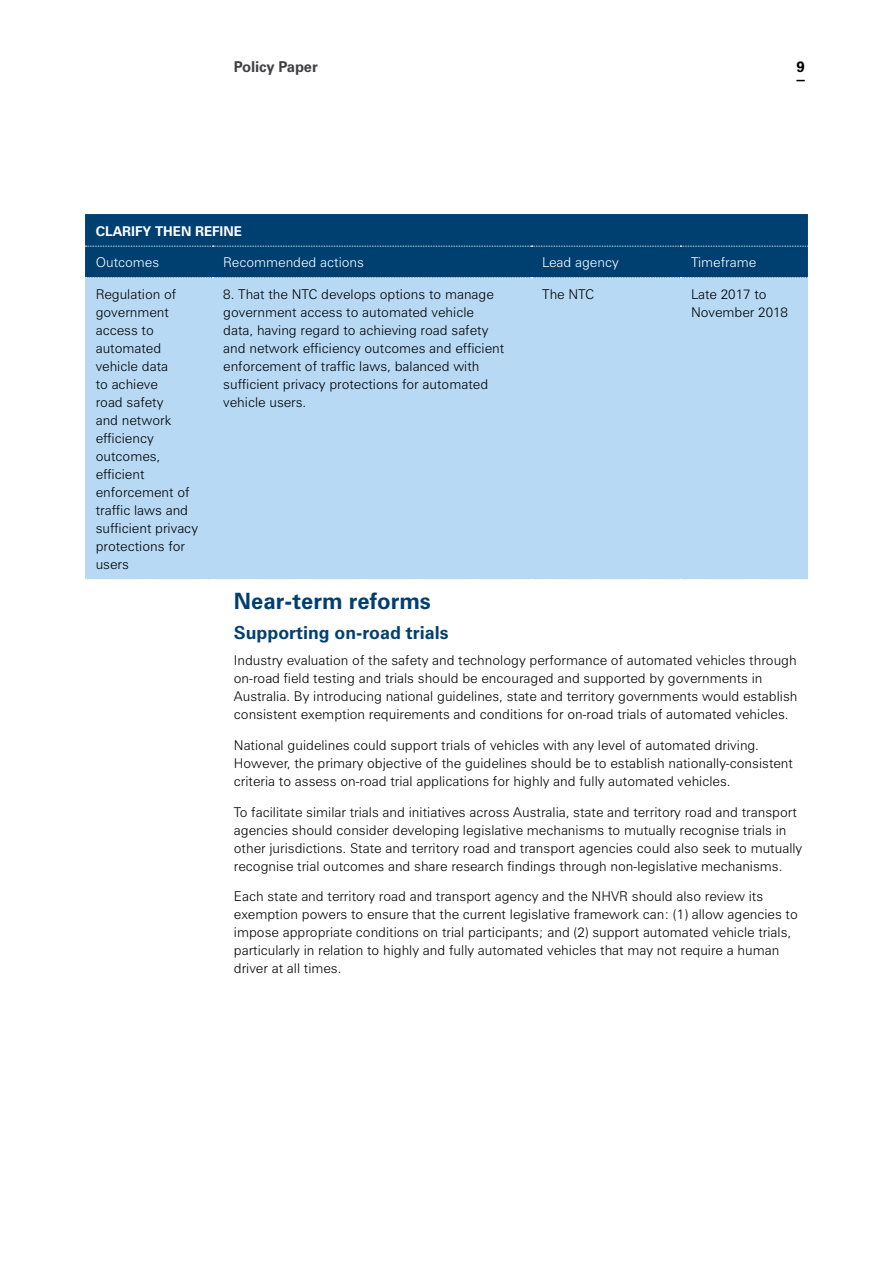
<style>
.page{position:relative;width:893px;height:1263px;background:#fff}
.page>*{position:absolute;margin:0;border:0;box-sizing:border-box;transform-origin:0 0}
.t1{font:700 22.5px "Zurich BT";color:#004071}
.t2{font:700 18px "Zurich BT";color:#004071}
.t3{font:700 15px "Zurich BT";letter-spacing:-.01em;color:#414042}
.t4{font:700 15px "Zurich BT";color:#000}
.t5{font:300 13.5px/18px "Zurich BT";color:#000}
.t6{font:300 13.5px "Zurich BT";color:#fff}
.t7{font:700 13.5px "Zurich BT";color:#fff}
</style>
<div class="page">
<div style="left:85px;top:214px;width:723px;height:63px;background:#004071"></div>
<div style="left:85px;top:278px;width:723px;height:301px;background:#b7d9f3"></div>
<svg style="left:85px;top:277px;width:723px;height:1px"></svg>
<svg style="left:87px;top:579px;width:720px;height:1px"></svg>
<svg style="left:85px;top:246px;width:723px;height:1px"></svg>
<p class="t3" style="left:234px;top:57px;width:85px">Policy Paper</p>
<p class="t4" style="left:796px;top:57px;width:10px">9</p>
<p class="t7" style="left:96px;top:222px;width:148px">CLARIFY THEN REFINE</p>
<p class="t6" style="left:96px;top:254px;width:65px">Outcomes</p>
<p class="t6" style="left:223px;top:254px;width:142px">Recommended actions</p>
<p class="t6" style="left:542px;top:254px;width:78px">Lead agency</p>
<p class="t6" style="left:691px;top:254px;width:67px">Timeframe</p>
<p class="t5" style="left:96px;top:285px;width:104px">Regulation of government access to automated vehicle data<br>to achieve<br>road safety<br>and network efficiency outcomes, efficient enforcement of traffic laws and sufficient privacy protections for users</p>
<p class="t5" style="left:223px;top:285px;width:282px">8. That the NTC develops options to manage government access to automated vehicle data, having regard to achieving road safety and network efficiency outcomes and efficient enforcement of traffic laws, balanced with sufficient privacy protections for automated vehicle users.</p>
<p class="t5" style="left:542px;top:285px;width:53px">The NTC</p>
<p class="t5" style="left:691px;top:285px;width:99px">Late 2017 to<br>November 2018</p>
<h1 class="t1" style="left:234px;top:587px;width:199px">Near-term reforms</h1>
<h2 class="t2" style="left:234px;top:621px;width:216px">Supporting on-road trials</h2>
<p class="t5" style="left:234px;top:651px;width:565px">Industry evaluation of the safety and technology performance of automated vehicles through on-road field testing and trials should be encouraged and supported by governments in Australia. By introducing national guidelines, state and territory governments would establish consistent exemption requirements and conditions for on-road trials of automated vehicles.</p>
<p class="t5" style="left:234px;top:736px;width:561px">National guidelines could support trials of vehicles with any level of automated driving.<br>However, the primary objective of the guidelines should be to establish nationally-consistent criteria to assess on-road trial applications for highly and fully automated vehicles.</p>
<p class="t5" style="left:234px;top:803px;width:570px">To facilitate similar trials and initiatives across Australia, state and territory road and transport agencies should consider developing legislative mechanisms to mutually recognise trials in other jurisdictions. State and territory road and transport agencies could also seek to mutually recognise trial outcomes and share research findings through non-legislative mechanisms.</p>
<p class="t5" style="left:234px;top:887px;width:565px">Each state and territory road and transport agency and the NHVR should also review its exemption powers to ensure that the current legislative framework can: (1) allow agencies to impose appropriate conditions on trial participants; and (2) support automated vehicle trials, particularly in relation to highly and fully automated vehicles that may not require a human driver at all times.</p>
</div>
